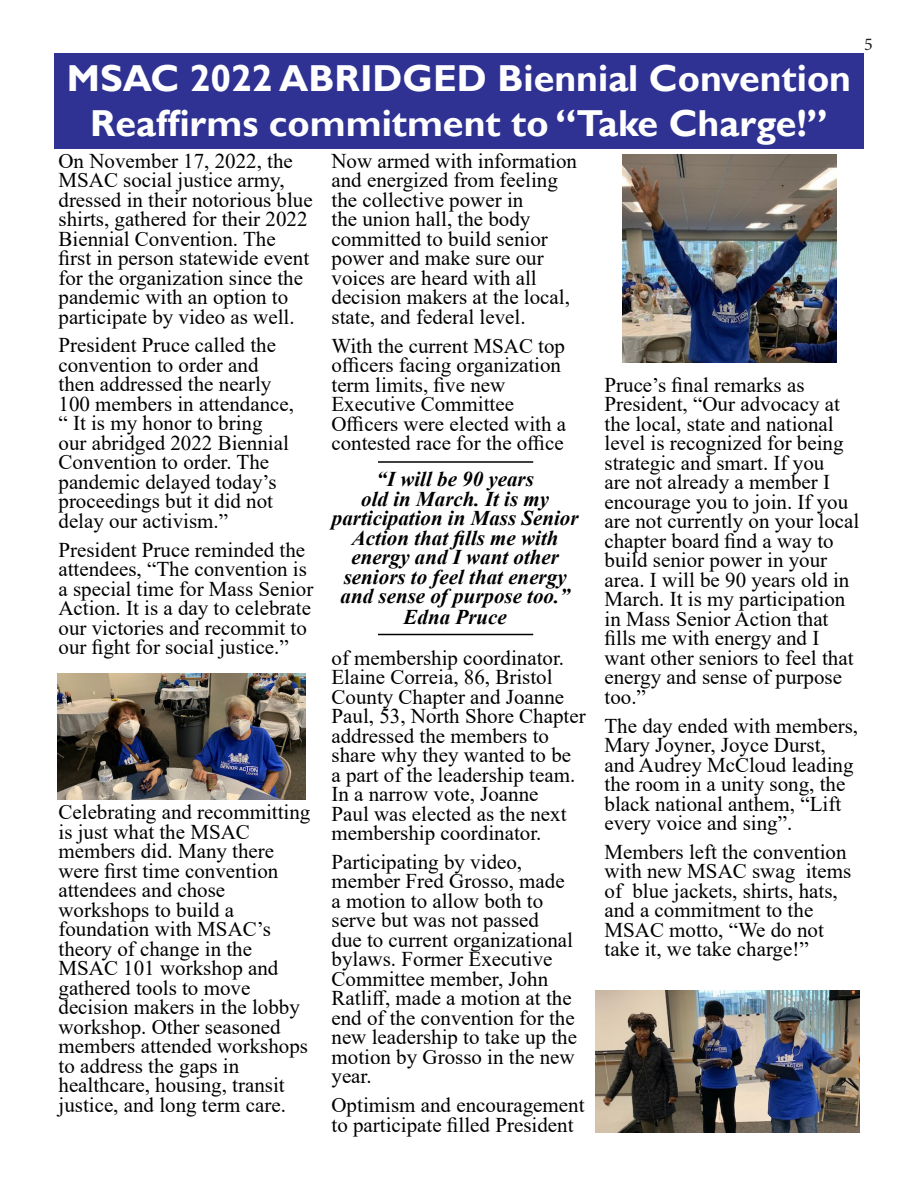
<style>
.page{position:relative;width:918px;height:1188px;background:#fff}
.page>*{position:absolute;margin:0;border:0;box-sizing:border-box;transform-origin:0 0}
.t1{font:700 37.5px/45px "Gill Sans";color:#fff;text-align:center}
.t2{font:21px/19.5px "Times New Roman";color:#000}
.t3{font:italic 700 21px/19.6px "Times New Roman";color:#000;text-align:center}
.t4{font:18px "Minion Pro";color:#231f20}
</style>
<div class="page">
<div style="left:54px;top:53px;width:810px;height:95px;background:#2f3293"></div>
<hr style="left:378px;top:461px;width:155px;height:2px;background:#000">
<hr style="left:378px;top:634px;width:155px;height:1px;background:#000">
<img style="left:596px;top:990px;width:264px;height:142px">
<img style="left:622px;top:154px;width:215px;height:208px">
<img style="left:57px;top:674px;width:249px;height:126px">
<p class="t4" style="left:864px;top:33px;width:10px">5</p>
<h1 class="t1" style="left:67px;top:57px;width:786px">MSAC 2022 ABRIDGED Biennial Convention<br>Reaffirms commitment to “Take Charge!”</h1>
<p class="t2" style="left:58px;top:150px;width:256px">On November 17, 2022, the<br>MSAC social justice army, dressed in their notorious blue shirts, gathered for their 2022<br>Biennial Convention. The first in person statewide event for the organization since the pandemic with an option to participate by video as well.</p>
<p class="t2" style="left:58px;top:335px;width:237px">President Pruce called the convention to order and then addressed the nearly<br>100 members in attendance, “ It is my honor to bring our abridged 2022 Biennial<br>Convention to order. The pandemic delayed today’s proceedings but it did not delay our activism.”</p>
<p class="t2" style="left:58px;top:539px;width:256px">President Pruce reminded the attendees, “The convention is a special time for Mass Senior<br>Action. It is a day to celebrate our victories and recommit to our fight for social justice.”</p>
<p class="t2" style="left:332px;top:150px;width:247px">Now armed with information and energized from feeling the collective power in<br>the union hall, the body committed to build senior power and make sure our voices are heard with all decision makers at the local, state, and federal level.</p>
<p class="t2" style="left:332px;top:335px;width:236px">With the current MSAC top officers facing organization term limits, five new<br>Executive Committee<br>Officers were elected with a contested race for the office</p>
<p class="t2" style="left:604px;top:374px;width:256px">Pruce’s final remarks as<br>President, “Our advocacy at the local, state and national level is recognized for being strategic and smart. If you<br>are not already a member I encourage you to join. If you are not currently on your local chapter board find a way to build senior power in your area. I will be 90 years old in<br>March. It is my participation in Mass Senior Action that fills me with energy and I want other seniors to feel that energy and sense of purpose too.”</p>
<p class="t2" style="left:604px;top:715px;width:255px">The day ended with members,<br>Mary Joyner, Joyce Durst, and Audrey McCloud leading the room in a unity song, the black national anthem, “Lift every voice and sing”.</p>
<p class="t2" style="left:604px;top:841px;width:248px">Members left the convention with new MSAC swag items of blue jackets, shirts, hats, and a commitment to the<br>MSAC motto, “We do not take it, we take charge!”</p>
<p class="t3" style="left:332px;top:469px;width:248px">“I will be 90 years<br>old in March. It is my participation in Mass Senior<br>Action that fills me with energy and I want other seniors to feel that energy and sense of purpose too.”<br>Edna Pruce</p>
<p class="t2" style="left:332px;top:647px;width:256px">of membership coordinator.<br>Elaine Correia, 86, Bristol<br>County Chapter and Joanne<br>Paul, 53, North Shore Chapter addressed the members to share why they wanted to be<br>a part of the leadership team.<br>In a narrow vote, Joanne<br>Paul was elected as the next membership coordinator.</p>
<p class="t2" style="left:332px;top:851px;width:247px">Participating by video, member Fred Grosso, made a motion to allow both to serve but was not passed<br>due to current organizational bylaws. Former Executive<br>Committee member, John<br>Ratliff, made a motion at the end of the convention for the new leadership to take up the motion by Grosso in the new year.</p>
<p class="t2" style="left:332px;top:1095px;width:255px">Optimism and encouragement to participate filled President</p>
<p class="t2" style="left:58px;top:802px;width:253px">Celebrating and recommitting is just what the MSAC members did. Many there were first time convention attendees and chose workshops to build a foundation with MSAC’s theory of change in the<br>MSAC 101 workshop and gathered tools to move decision makers in the lobby workshop. Other seasoned members attended workshops to address the gaps in healthcare, housing, transit justice, and long term care.</p>
</div>
